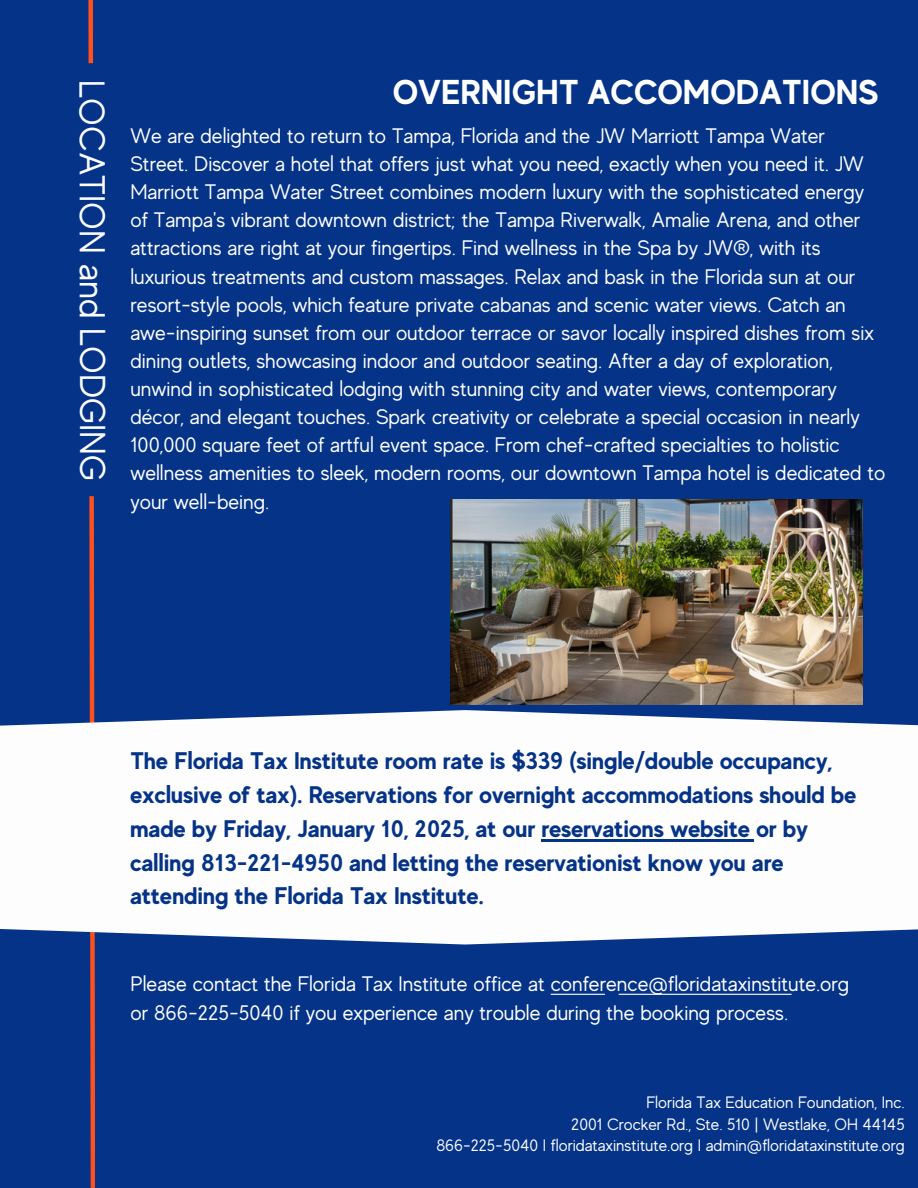
<style>
.page{position:relative;width:918px;height:1188px;background:#043387}
.page>*{position:absolute;margin:0;border:0;box-sizing:border-box;transform-origin:0 0}
.t1{font:36px "MADE Evolve Sans";color:#fdfdfd}
.t2{font:700 34.5px "MADE Evolve Sans";color:#fff}
.t3{font:700 24px/33.8px "MADE Evolve Sans";color:#043387}
.t4{font:21px/28.2px "MADE Evolve Sans";color:#fff}
.t5{font:16.5px/21.3px "MADE Evolve Sans";color:#fdfdfd;text-align:right}
</style>
<div class="page">
<svg style="left:88px;top:0;width:7px;height:1188px"></svg>
<svg style="left:0;top:710px;width:918px;height:235px;background:#eceff4"></svg>
<hr style="left:545px;top:840px;width:208px;height:2px;background:#043387">
<svg style="left:551px;top:994px;width:241px;height:1px"></svg>
<img style="left:451px;top:499px;width:412px;height:206px">
<hr style="left:542px;top:839px;width:208px;height:2px;background:#043387">
<h2 class="t1" style="left:112px;top:80px;width:402px;rotate:90deg">LOCATION and LODGING</h2>
<h3 class="t2" style="left:393px;top:71px;width:487px">OVERNIGHT ACCOMODATIONS</h3>
<p class="t4" style="left:130px;top:122px;width:757px">We are delighted to return to Tampa, Florida and the JW Marriott Tampa Water Street. Discover a hotel that offers just what you need, exactly when you need it. JW Marriott Tampa Water Street combines modern luxury with the sophisticated energy of Tampa's vibrant downtown district; the Tampa Riverwalk, Amalie Arena, and other attractions are right at your fingertips. Find wellness in the Spa by JW®, with its luxurious treatments and custom massages. Relax and bask in the Florida sun at our resort-style pools, which feature private cabanas and scenic water views. Catch an awe-inspiring sunset from our outdoor terrace or savor locally inspired dishes from six dining outlets, showcasing indoor and outdoor seating. After a day of exploration, unwind in sophisticated lodging with stunning city and water views, contemporary décor, and elegant touches. Spark creativity or celebrate a special occasion in nearly 100,000 square feet of artful event space. From chef-crafted specialties to holistic wellness amenities to sleek, modern rooms, our downtown Tampa hotel is dedicated to your well-being.</p>
<h4 class="t3" style="left:130px;top:744px;width:728px">The Florida Tax Institute room rate is $339 (single/double occupancy, exclusive of tax). Reservations for overnight accommodations should be made by Friday, January 10, 2025, at our reservations website or by calling 813-221-4950 and letting the reservationist know you are attending the Florida Tax Institute.</h4>
<h4 class="t4" style="left:130px;top:970px;width:720px">Please contact the Florida Tax Institute office at conference@floridataxinstitute.org or 866-225-5040 if you experience any trouble during the booking process.</h4>
<p class="t5" style="left:436px;top:1092px;width:470px">Florida Tax Education Foundation, Inc.<br>2001 Crocker Rd., Ste. 510 | Westlake, OH 44145<br>866-225-5040 I floridataxinstitute.org I admin@floridataxinstitute.org</p>
</div>
